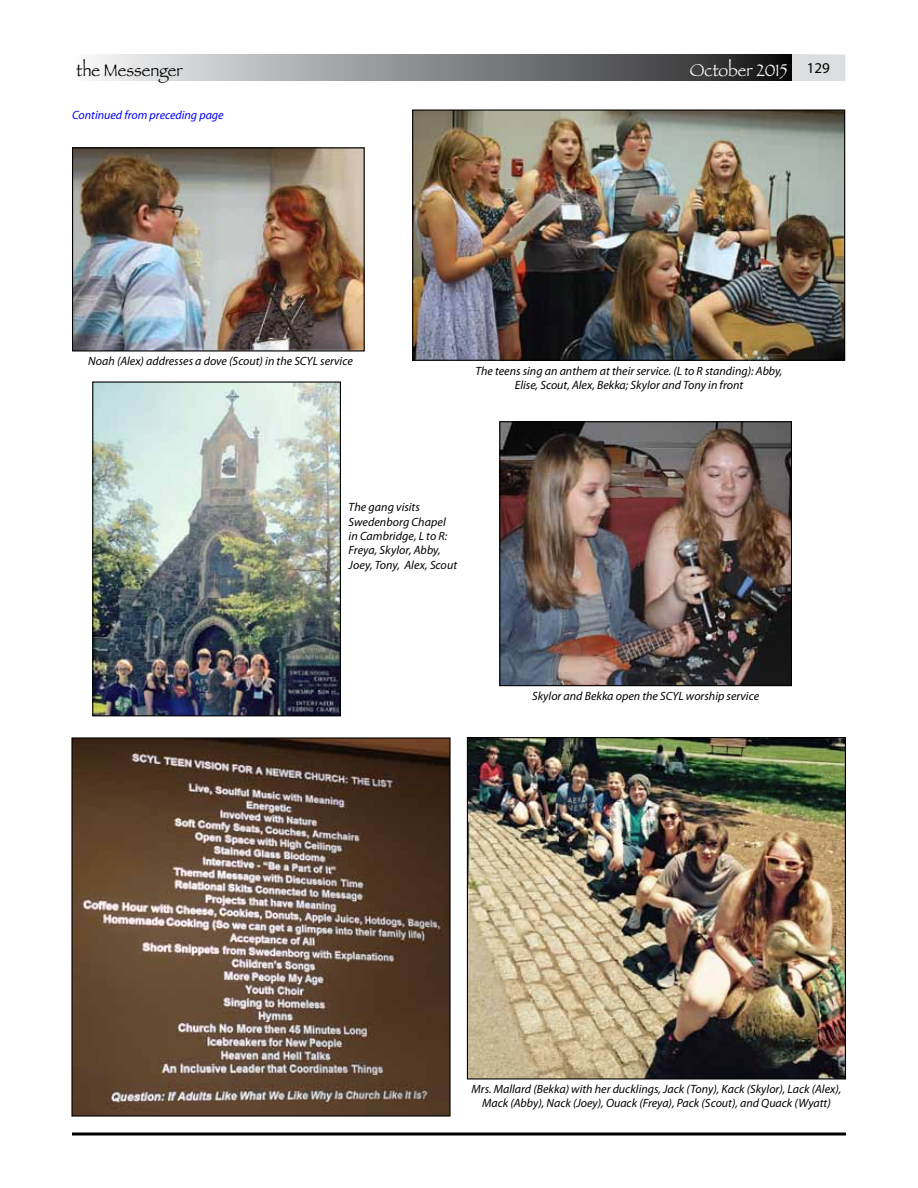
<style>
.page{position:relative;width:918px;height:1188px;background:#fff}
.page>*{position:absolute;margin:0;border:0;box-sizing:border-box;transform-origin:0 0}
.t1{font:18px "Papyrus";color:#fff;scale:.9 1}
.t2{font:18px "Papyrus";color:#000;scale:.9 1}
.t3{font:italic 12px/14.4px "Myriad Pro";color:#000;text-align:center}
.t4{font:italic 12px "Myriad Pro";color:#00f}
</style>
<div class="page">
<svg style="left:95px;top:54px;width:697px;height:27px;background:#858688"></svg>
<svg style="left:792px;top:54px;width:53px;height:27px"></svg>
<svg style="left:72px;top:1132px;width:774px;height:4px;background:#3f3f3f"></svg>
<img style="left:469px;top:739px;width:375px;height:339px">
<div style="left:467px;top:737px;width:379px;height:343px;border:1px solid #000"></div>
<img style="left:94px;top:383px;width:245px;height:331px">
<div style="left:92px;top:381px;width:249px;height:335px;border:1px solid #000"></div>
<img style="left:414px;top:111px;width:429px;height:248px">
<div style="left:412px;top:109px;width:433px;height:252px;border:1px solid #000"></div>
<img style="left:74px;top:149px;width:289px;height:201px">
<div style="left:72px;top:147px;width:293px;height:205px;border:1px solid #000"></div>
<img style="left:501px;top:423px;width:289px;height:261px">
<div style="left:499px;top:421px;width:293px;height:265px;border:1px solid #000"></div>
<img style="left:73px;top:739px;width:376px;height:376px">
<div style="left:71px;top:737px;width:380px;height:380px;border:1px solid #000"></div>
<h1 class="t2" style="left:76px;top:59px;width:119px">the Messenger</h1>
<h1 class="t1" style="left:690px;top:59px;width:157px">October 2015 <sup>129</sup></h1>
<p class="t4" style="left:72px;top:108px;width:153px">Continued from preceding page</p>
<p class="t3" style="left:88px;top:354px;width:266px">Noah (Alex) addresses a dove (Scout) in the SCYL service</p>
<p class="t3" style="left:475px;top:364px;width:309px">The teens sing an anthem at their service. (L to R standing): Abby,<br>Elise, Scout, Alex, Bekka; Skylor and Tony in front</p>
<p class="t3" style="left:349px;top:500px;width:110px;text-align:left">The gang visits<br>Swedenborg Chapel in Cambridge, L to R:<br>Freya, Skylor, Abby,<br>Joey, Tony, Alex, Scout</p>
<p class="t3" style="left:532px;top:689px;width:229px">Skylor and Bekka open the SCYL worship service</p>
<p class="t3" style="left:472px;top:1081px;width:371px">Mrs. Mallard (Bekka) with her ducklings, Jack (Tony), Kack (Skylor), Lack (Alex),<br>Mack (Abby), Nack (Joey), Ouack (Freya), Pack (Scout), and Quack (Wyatt)</p>
</div>
